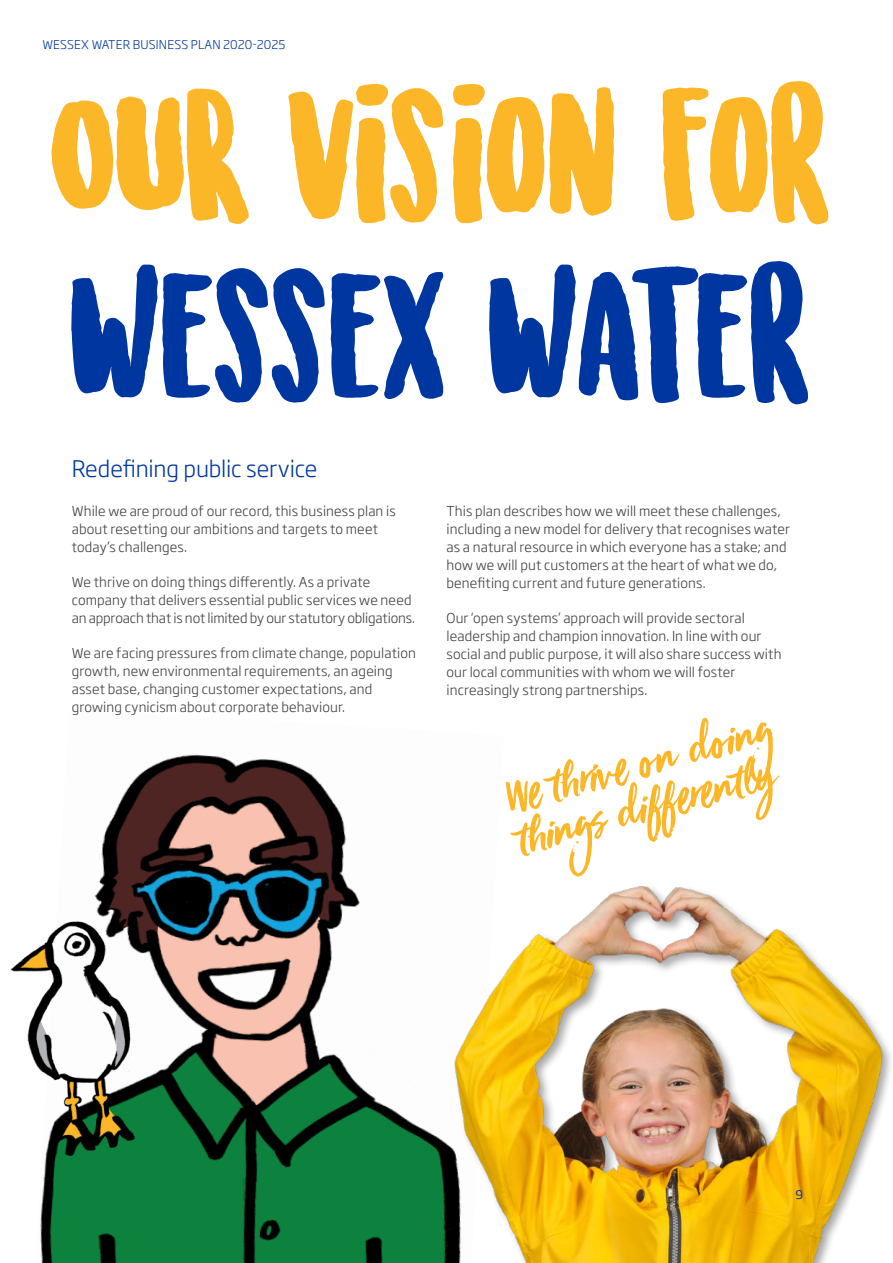
<style>
.page{position:relative;width:893px;height:1263px;background:#fff}
.page>*{position:absolute;margin:0;border:0;box-sizing:border-box;transform-origin:0 0}
.title_top{font:172.5px/180px "Sunrise International";color:#fcb729}
.Body_copy{font:52.5px/43.7px "Viva Beautiful Pro";color:#fcb729}
.Intro_copy{font:300 22.5px "Soho Gothic Pro";letter-spacing:-.005em;color:#0036a0}
.Body_copy-2{font:300 13.5px/18px "Soho Gothic Pro";letter-spacing:.01em;color:#3e3e3f}
.t1{font:300 12px "Soho Gothic Pro";letter-spacing:.015em;color:#0036a0}
.t2{font:12px "Soho Gothic Pro";color:#0036a0}
.s1{color:#0036a0}
</style>
<div class="page">
<img style="left:504px;top:886px;width:382px;height:377px">
<img style="left:40px;top:754px;width:464px;height:509px">
<img style="left:10px;top:897px;width:241px;height:277px">
<p class="t1" style="left:42px;top:35px;width:244px">WESSEX WATER BUSINESS PLAN 2020-2025</p>
<p class="title_top" style="left:50px;top:75px;width:781px">OUR VISION FOR<br><span class="s1">WESSEX WATER</span></p>
<p class="Intro_copy" style="left:72px;top:451px;width:247px">Redefining public service</p>
<p class="Body_copy-2" style="left:72px;top:501px;width:326px">While we are proud of our record, this business plan is about resetting our ambitions and targets to meet today’s challenges.</p>
<p class="Body_copy-2" style="left:72px;top:572px;width:345px">We thrive on doing things differently. As a private company that delivers essential public services we need an approach that is not limited by our statutory obligations.</p>
<p class="Body_copy-2" style="left:72px;top:643px;width:346px">We are facing pressures from climate change, population growth, new environmental requirements, an ageing asset base, changing customer expectations, and growing cynicism about corporate behaviour.</p>
<p class="Body_copy-2" style="left:446px;top:501px;width:345px">This plan describes how we will meet these challenges, including a new model for delivery that recognises water as a natural resource in which everyone has a stake; and how we will put customers at the heart of what we do, benefiting current and future generations.</p>
<p class="Body_copy-2" style="left:446px;top:608px;width:336px">Our ‘open systems’ approach will provide sectoral leadership and champion innovation. In line with our social and public purpose, it will also share success with our local communities with whom we will foster increasingly strong partnerships.</p>
<p class="Body_copy" style="left:502px;top:773px;width:278px;rotate:-15deg">We thrive on doing things diff erently</p>
<p class="t2" style="left:795px;top:1185px;width:9px">9</p>
</div>
